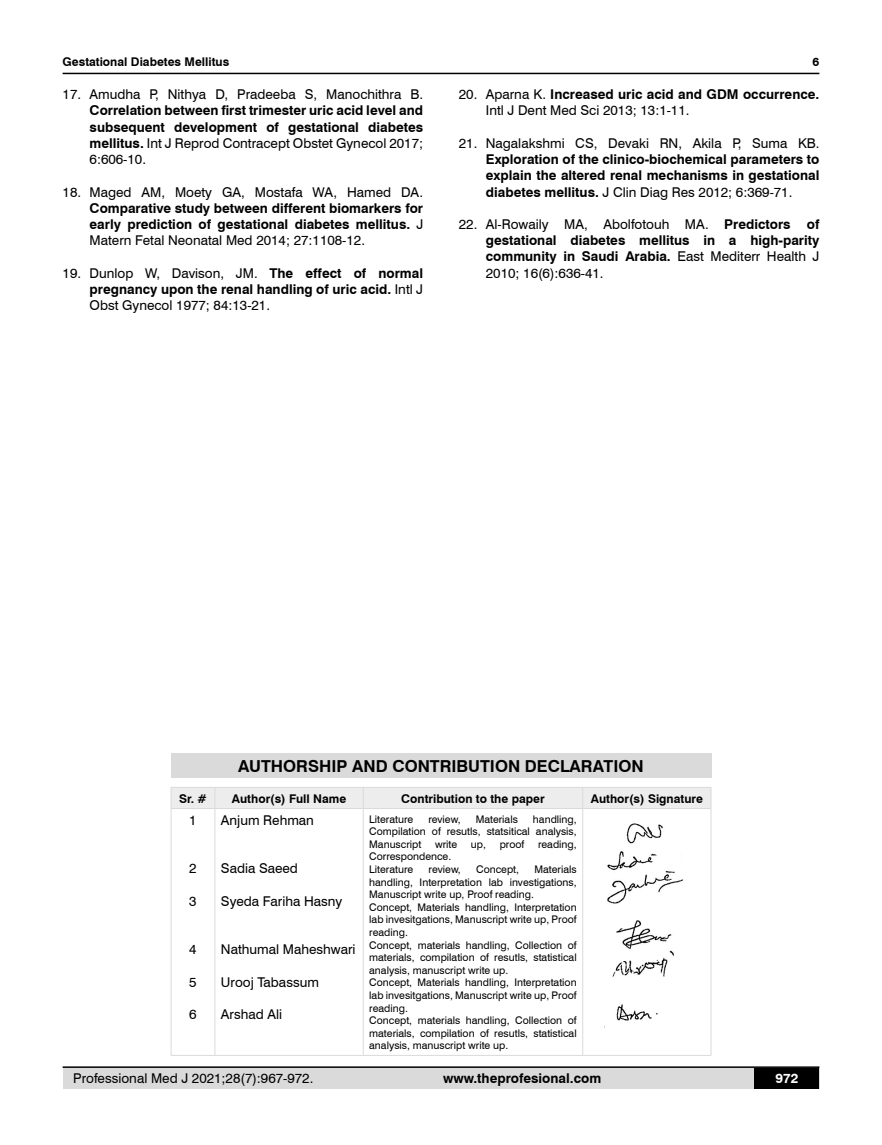
<style>
.page{position:relative;width:882px;height:1145px;background:#fff}
.page>*{position:absolute;margin:0;border:0;box-sizing:border-box;transform-origin:0 0}
.t1{font:700 16.5px "Swiss 721 BT";color:#000}
.t2{font:700 13.5px/16.2px "Swiss 721 BT";color:#000;text-align:justify}
.t3{font:13.5px/16.2px "Swiss 721 BT";color:#000}
.t4{font:700 13.5px "Swiss 721 BT";color:#fff}
.t5{font:700 12px "Swiss 721 BT";color:#000}
.t6{font:10.5px/12.6px "Swiss 721 BT";color:#000}
.s1{font-weight:400}
.s2{font-weight:700}
</style>
<div class="page">
<hr style="left:63px;top:73px;width:756px;height:1px;background:#000">
<div style="left:63px;top:1067px;width:756px;height:21px;background:#dadada"></div>
<hr style="left:63px;top:1066px;width:756px;height:2px;background:#000">
<div style="left:754px;top:1068px;width:65px;height:20px;background:#000"></div>
<div style="left:171px;top:753px;width:540px;height:24px;background:#dadada"></div>
<div style="left:171px;top:787px;width:540px;height:21px;background:#ededed"></div>
<hr style="left:171px;top:808px;width:44px;height:1px;background:#dadada">
<hr style="left:171px;top:809px;width:1px;height:246px;background:#dadada">
<hr style="left:215px;top:808px;width:148px;height:1px;background:#dadada">
<hr style="left:214px;top:809px;width:1px;height:246px;background:#dadada">
<hr style="left:363px;top:808px;width:219px;height:1px;background:#dadada">
<hr style="left:363px;top:809px;width:1px;height:246px;background:#dadada">
<hr style="left:582px;top:808px;width:129px;height:1px;background:#dadada">
<hr style="left:582px;top:809px;width:1px;height:246px;background:#dadada">
<hr style="left:710px;top:809px;width:1px;height:246px;background:#dadada">
<hr style="left:171px;top:1055px;width:44px;height:1px;background:#dadada">
<hr style="left:215px;top:1055px;width:148px;height:1px;background:#dadada">
<hr style="left:363px;top:1055px;width:219px;height:1px;background:#dadada">
<hr style="left:582px;top:1055px;width:129px;height:1px;background:#dadada">
<img style="left:604px;top:823px;width:79px;height:205px">
<p class="t5" style="left:63px;top:53px;width:168px">Gestational Diabetes Mellitus</p>
<p class="t3" style="left:63px;top:86px;width:362px">17. Amudha P, Nithya D, Pradeeba S, Manochithra B.</p>
<p class="t2" style="left:90px;top:102px;width:335px">Correlation between first trimester uric acid level and subsequent development of gestational diabetes mellitus. <span class="s1">Int J Reprod Contracept Obstet Gynecol 2017; 6:606-10.</span></p>
<p class="t3" style="left:63px;top:183px;width:362px">18. Maged AM, Moety GA, Mostafa WA, Hamed DA.</p>
<p class="t2" style="left:90px;top:199px;width:335px">Comparative study between different biomarkers for early prediction of gestational diabetes mellitus. <span class="s1">J Matern Fetal Neonatal Med 2014; 27:1108-12.</span></p>
<p class="t2" style="left:90px;top:264px;width:335px;text-indent:-27px"><span class="s1">19. Dunlop W, Davison, JM.</span> The effect of normal pregnancy upon the renal handling of uric acid. <span class="s1">Intl J Obst Gynecol 1977; 84:13-21.</span></p>
<p class="t5" style="left:812px;top:53px;width:8px">6</p>
<p class="t3" style="left:485px;top:86px;width:335px;text-indent:-27px">20. Aparna K. <span class="s2">Increased uric acid and GDM occurrence.<br></span>Intl J Dent Med Sci 2013; 13:1-11.</p>
<p class="t3" style="left:458px;top:134px;width:362px">21. Nagalakshmi CS, Devaki RN, Akila P, Suma KB.</p>
<p class="t2" style="left:485px;top:151px;width:335px">Exploration of the clinico-biochemical parameters to explain the altered renal mechanisms in gestational diabetes mellitus. <span class="s1">J Clin Diag Res 2012; 6:369-71.</span></p>
<p class="t2" style="left:485px;top:216px;width:335px;text-indent:-27px"><span class="s1">22. Al-Rowaily MA, Abolfotouh MA.</span> Predictors of gestational diabetes mellitus in a high-parity community in Saudi Arabia. <span class="s1">East Mediterr Health J 2010; 16(6):636-41.</span></p>
<p class="t1" style="left:238px;top:754px;width:406px">AUTHORSHIP AND CONTRIBUTION DECLARATION</p>
<p class="t5" style="left:179px;top:790px;width:29px">Sr. #</p>
<p class="t5" style="left:232px;top:790px;width:116px">Author(s) Full Name</p>
<p class="t5" style="left:401px;top:790px;width:145px">Contribution to the paper</p>
<p class="t5" style="left:590px;top:790px;width:114px">Author(s) Signature</p>
<p class="t3" style="left:189px;top:811px;width:9px">1</p>
<p class="t3" style="left:189px;top:860px;width:9px">2</p>
<p class="t3" style="left:189px;top:892px;width:9px">3</p>
<p class="t3" style="left:189px;top:941px;width:9px">4</p>
<p class="t3" style="left:189px;top:973px;width:9px">5</p>
<p class="t3" style="left:189px;top:1005px;width:9px">6</p>
<p class="t6" style="left:369px;top:812px;width:209px;text-align:justify;text-indent:164px">handling, Compilation of resutls, statsitical analysis, Manuscript</p>
<p class="t6" style="left:369px;top:812px;width:45px">Literature</p>
<p class="t6" style="left:428px;top:812px;width:34px">review,</p>
<p class="t6" style="left:475px;top:812px;width:44px">Materials</p>
<p class="t3" style="left:221px;top:811px;width:94px">Anjum Rehman</p>
<p class="t3" style="left:221px;top:860px;width:78px">Sadia Saeed</p>
<p class="t3" style="left:221px;top:892px;width:123px">Syeda Fariha Hasny</p>
<p class="t3" style="left:221px;top:941px;width:136px">Nathumal Maheshwari</p>
<p class="t3" style="left:221px;top:973px;width:99px">Urooj Tabassum</p>
<p class="t3" style="left:221px;top:1005px;width:63px">Arshad Ali</p>
<p class="t6" style="left:435px;top:837px;width:24px">write</p>
<p class="t6" style="left:470px;top:837px;width:17px">up,</p>
<p class="t6" style="left:499px;top:837px;width:26px">proof</p>
<p class="t6" style="left:538px;top:837px;width:40px">reading,</p>
<p class="t6" style="left:369px;top:850px;width:83px">Correspondence.<br>Literature</p>
<p class="t6" style="left:428px;top:862px;width:34px">review,</p>
<p class="t6" style="left:476px;top:862px;width:44px">Concept,</p>
<p class="t6" style="left:369px;top:862px;width:209px;text-indent:165px">Materials handling, Interpretation lab investigations, Manuscript write up, Proof reading.<br>Concept, Materials handling, Interpretation lab invesitgations, Manuscript write up, Proof reading.<br>Concept, materials handling, Collection of materials, compilation of resutls, statistical analysis, manuscript write up.<br>Concept, Materials handling, Interpretation lab invesitgations, Manuscript write up, Proof reading.<br>Concept, materials handling, Collection of materials, compilation of resutls, statistical analysis, manuscript write up.</p>
<p class="t3" style="left:73px;top:1069px;width:241px">Professional Med J 2021;28(7):967-972.</p>
<p class="t2" style="left:443px;top:1069px;width:159px">www.theprofesional.com</p>
<p class="t4" style="left:775px;top:1069px;width:24px">972</p>
</div>
